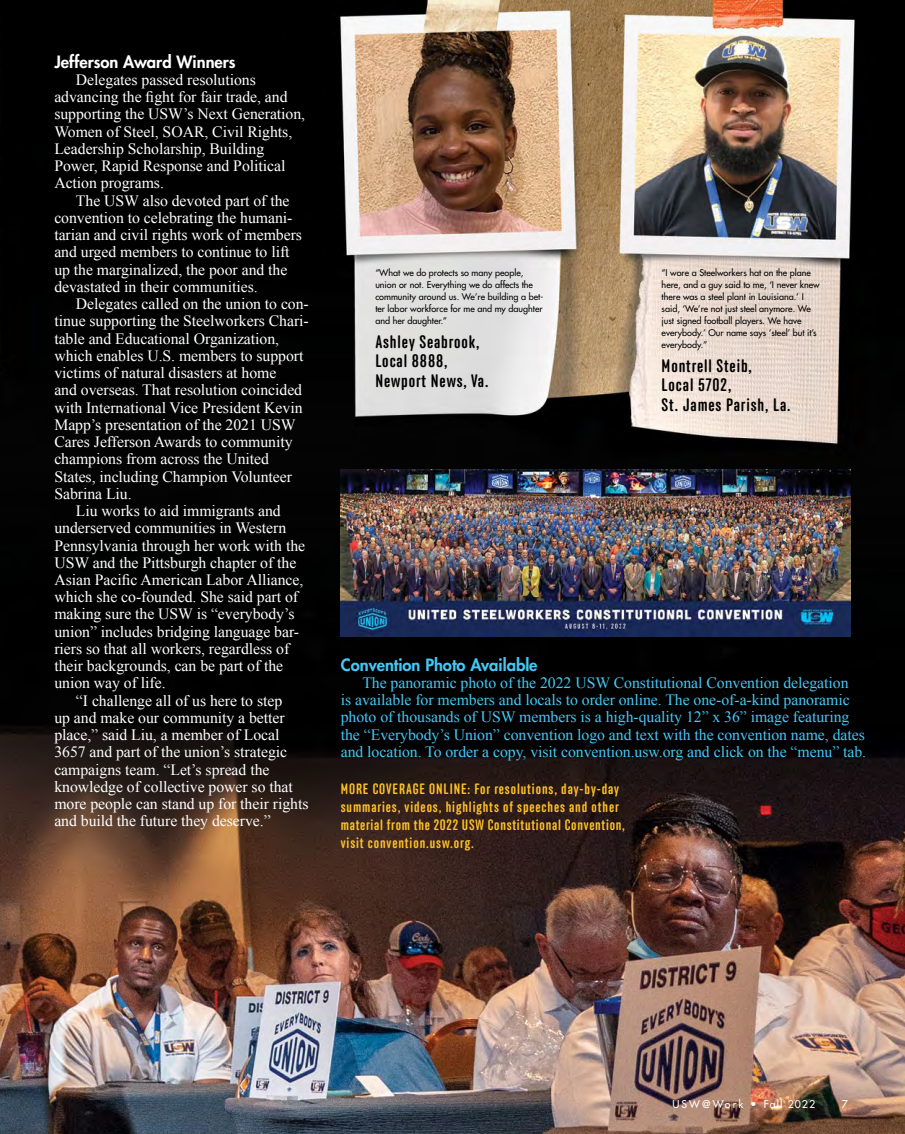
<style>
.page{position:relative;width:905px;height:1134px;background:#fff}
.page>*{position:absolute;margin:0;border:0;box-sizing:border-box;transform-origin:0 0}
.t1{font:500 18px/19.5px "Anchor";letter-spacing:.05em;color:#000}
.t2{font:800 16.5px "Futura Std";color:#44c8f5}
.t3{font:800 16.5px "Futura Std";color:#fff}
.t4{font:15.75px/17.2px "Times New Roman";letter-spacing:-.005em;color:#fff}
.t5{font:15.75px/17.2px "Times New Roman";letter-spacing:-.005em;color:#44c8f5}
.t6{font:500 15px/18px "Anchor";letter-spacing:.06em;color:#fec225}
.t7{font:500 10.5px "Futura Std";letter-spacing:.1em;color:#fff}
.t8{font:500 9px/12px "Futura Std";color:#000}
</style>
<div class="page">
<img style="left:0;top:0;width:904px;height:1134px">
<img style="left:341px;top:470px;width:509px;height:166px">
<p class="t3" style="left:54px;top:51px;width:183px">Jefferson Award Winners</p>
<p class="t4" style="left:54px;top:71px;width:252px;text-indent:22px">Delegates passed resolutions advancing the fight for fair trade, and supporting the USW’s Next Generation, Women of Steel, SOAR, Civil Rights, Leadership Scholarship, Building Power, Rapid Response and Political Action programs.</p>
<p class="t4" style="left:54px;top:191px;width:249px;text-indent:22px">The USW also devoted part of the convention to celebrating the humani&shy;tarian and civil rights work of members and urged members to continue to lift up the marginalized, the poor and the devastated in their communities.</p>
<p class="t4" style="left:76px;top:295px;width:234px">Delegates called on the union to con-</p>
<p class="t4" style="left:54px;top:312px;width:256px">tinue supporting the Steelworkers Chari-</p>
<p class="t4" style="left:54px;top:329px;width:226px">table and Educational Organization,</p>
<p class="t4" style="left:54px;top:347px;width:250px">which enables U.S. members to support</p>
<p class="t4" style="left:54px;top:364px;width:223px">victims of natural disasters at home</p>
<p class="t4" style="left:54px;top:381px;width:249px">and overseas. That resolution coincided</p>
<p class="t4" style="left:54px;top:398px;width:250px">with International Vice President Kevin</p>
<p class="t4" style="left:54px;top:416px;width:243px">Mapp’s presentation of the 2021 USW</p>
<p class="t4" style="left:54px;top:433px;width:240px">Cares Jefferson Awards to community</p>
<p class="t4" style="left:54px;top:450px;width:216px">champions from across the United</p>
<p class="t4" style="left:54px;top:467px;width:239px">States, including Champion Volunteer</p>
<p class="t4" style="left:54px;top:485px;width:79px">Sabrina Liu.</p>
<p class="t4" style="left:76px;top:502px;width:206px">Liu works to aid immigrants and</p>
<p class="t4" style="left:54px;top:519px;width:233px">underserved communities in Western</p>
<p class="t4" style="left:54px;top:536px;width:252px">Pennsylvania through her work with the</p>
<p class="t4" style="left:54px;top:554px;width:243px">USW and the Pittsburgh chapter of the</p>
<p class="t4" style="left:54px;top:571px;width:250px">Asian Pacific American Labor Alliance,</p>
<p class="t4" style="left:54px;top:588px;width:245px">which she co-founded. She said part of</p>
<p class="t4" style="left:54px;top:605px;width:242px">making sure the USW is “everybody’s</p>
<p class="t4" style="left:54px;top:623px;width:246px">union” includes bridging language bar-</p>
<p class="t4" style="left:54px;top:640px;width:236px">riers so that all workers, regardless of</p>
<p class="t4" style="left:54px;top:657px;width:230px">their backgrounds, can be part of the</p>
<p class="t4" style="left:54px;top:674px;width:113px">union way of life.</p>
<p class="t4" style="left:76px;top:692px;width:208px">“I challenge all of us here to step</p>
<p class="t4" style="left:54px;top:709px;width:232px">up and make our community a better</p>
<p class="t4" style="left:54px;top:726px;width:226px">place,” said Liu, a member of Local</p>
<p class="t4" style="left:54px;top:743px;width:234px">3657 and part of the union’s strategic</p>
<p class="t4" style="left:54px;top:761px;width:217px">campaigns team. “Let’s spread the</p>
<p class="t4" style="left:54px;top:778px;width:240px">knowledge of collective power so that</p>
<p class="t4" style="left:54px;top:795px;width:256px">more people can stand up for their rights</p>
<p class="t4" style="left:54px;top:812px;width:218px">and build the future they deserve.”</p>
<p class="t8" style="left:375px;top:267px;width:169px">“What we do protects so many people, union or not. Everything we do affects the community around us. We’re building a bet&shy;ter labor workforce for me and my daughter and her daughter.”</p>
<p class="t1" style="left:375px;top:332px;width:115px">Ashley Seabrook,<br>Local 8888,<br>Newport News, Va.</p>
<p class="t8" style="left:661px;top:267px;width:159px">“I wore a Steelworkers hat on the plane here, and a guy said to me, ‘I never knew there was a steel plant in Louisiana.’ I said, ‘We’re not just steel anymore. We just signed football players. We have everybody.’ Our name says ‘steel’ but it’s everybody.”</p>
<p class="t1" style="left:661px;top:356px;width:130px">Montrell Steib,<br>Local 5702,<br>St. James Parish, La.</p>
<p class="t2" style="left:341px;top:654px;width:198px">Convention Photo Available</p>
<p class="t5" style="left:341px;top:674px;width:527px;text-indent:22px">The panoramic photo of the 2022 USW Constitutional Convention delegation<br>is available for members and locals to order online. The one-of-a-kind panoramic photo of thousands of USW members is a high-quality 12” x 36” image featuring the “Everybody’s Union” convention logo and text with the convention name, dates and location. To order a copy, visit convention.usw.org and click on the “menu” tab.</p>
<p class="t6" style="left:341px;top:779px;width:286px">MORE COVERAGE ONLINE: For resolutions, day-by-day summaries, videos, highlights of speeches and other material from the 2022 USW Constitutional Convention, visit convention.usw.org.</p>
<p class="t7" style="left:672px;top:1098px;width:144px">USW@Work • Fall 2022</p>
<p class="t7" style="left:841px;top:1098px;width:8px">7</p>
</div>
